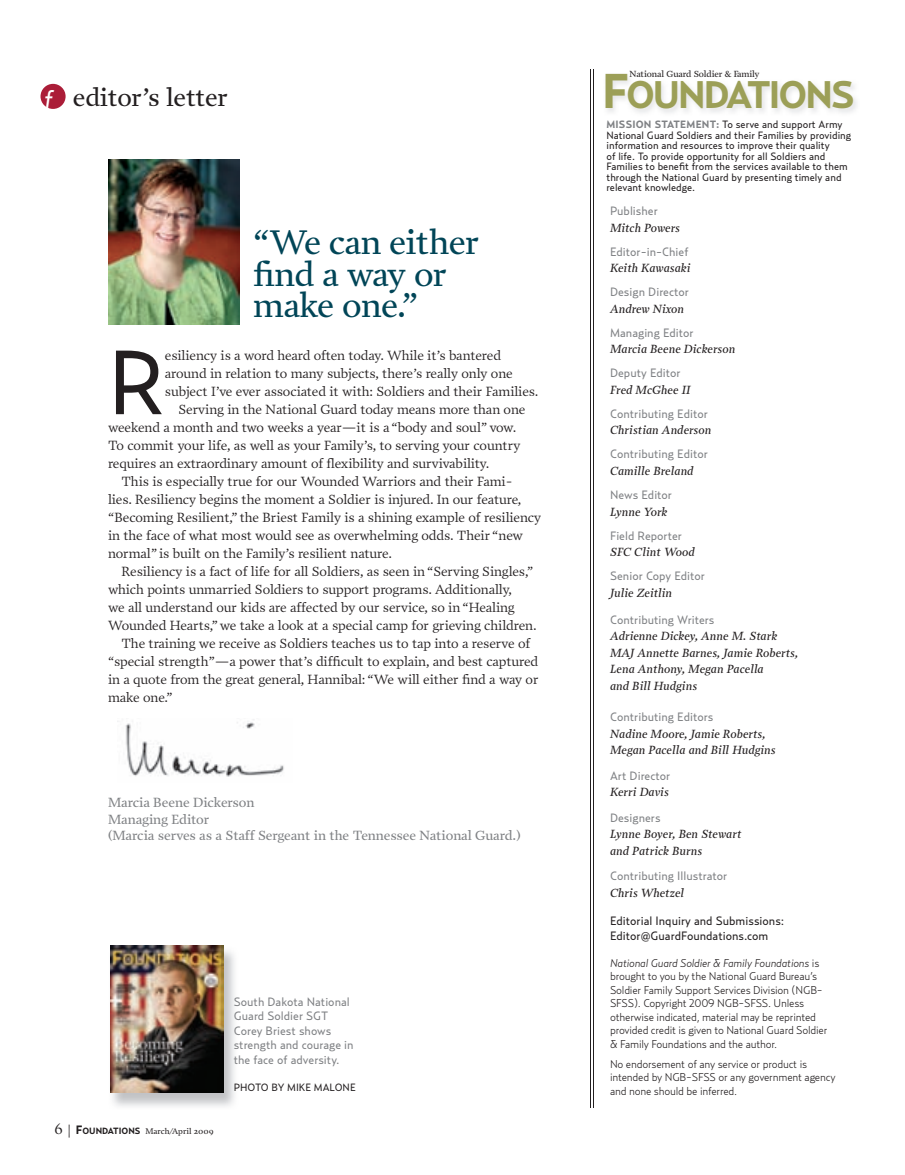
<style>
.page{position:relative;width:905px;height:1175px;background:#fff}
.page>*{position:absolute;margin:0;border:0;box-sizing:border-box;transform-origin:0 0}
.t1{font:90.15px "Relay";color:#231f20}
.t2{font:700 38.1px "Relay";letter-spacing:-.05em;color:#9c9f57}
.t3{font:34.5px/31.5px "Prensa";letter-spacing:-.02em;color:#014557}
.t4{font:25.5px "Prensa";letter-spacing:-.01em;color:#231f20}
.t5{font:italic 25.2px "Relay";color:#fff}
.t6{font:13.5px "Prensa";letter-spacing:-.01em;color:#231f20}
.t7{font:13.5px/16.5px "Prensa";letter-spacing:-.01em;color:#808285}
.t8{font:italic 12px/16.5px "Prensa";color:#231f20}
.t9{font:12px/14.4px "Relay";color:#808285}
.t10{font:12px/14.4px "Relay";color:#231f20}
.t11{font:300 11.25px/13.5px "Relay";letter-spacing:-.02em;color:#231f20}
.t12{font:10.5px/10.5px "Relay";color:#231f20}
.t13{font:9px "Prensa";letter-spacing:-.01em;color:#231f20}
.t14{font:8.25px "Prensa";color:#231f20}
.s1{font-size:15px}
.s2{font-family:"Relay";font-weight:700;font-size:12px}
.s3{font-family:"Relay";font-weight:700;font-size:9px}
.s4{font-size:48.3px}
.s5{font-weight:700;color:#808285}
.s6{font-style:italic}
</style>
<div class="page">
<div style="left:41px;top:84px;width:25px;height:25px;background:#ab1d38;border-radius:50%"></div>
<img style="left:108px;top:159px;width:132px;height:165px">
<img style="left:117px;top:719px;width:167px;height:58px">
<img style="left:110px;top:945px;width:125px;height:162px">
<img style="left:110px;top:945px;width:113px;height:147px">
<hr style="left:593px;top:69px;width:1px;height:1038px;background:#231f20">
<hr style="left:590px;top:69px;width:1px;height:1038px;background:#231f20">
<h3 class="t5" style="left:44px;top:84px;width:10px">f</h3>
<h3 class="t4" style="left:73px;top:82px;width:157px">editor’s letter</h3>
<h3 class="t3" style="left:253px;top:227px;width:228px">“We can either find a way or make one.”</h3>
<h1 class="t1" style="left:108px;top:329px;width:59px">R</h1>
<p class="t6" style="left:165px;top:347px;width:337px">esiliency is a word heard often today. While it’s bantered</p>
<p class="t6" style="left:165px;top:365px;width:349px">around in relation to many subjects, there’s really only one</p>
<p class="t6" style="left:165px;top:383px;width:375px">subject I’ve ever associated it with: Soldiers and their Families.</p>
<p class="t6" style="left:178px;top:401px;width:348px">Serving in the National Guard today means more than one</p>
<p class="t6" style="left:108px;top:419px;width:410px">weekend a month and two weeks a year—it is a “body and soul” vow.</p>
<p class="t6" style="left:108px;top:437px;width:414px">To commit your life, as well as your Family’s, to serving your country</p>
<p class="t6" style="left:108px;top:455px;width:383px">requires an extraordinary amount of flexibility and survivability.</p>
<p class="t6" style="left:122px;top:473px;width:392px">This is especially true for our Wounded Warriors and their Fami-</p>
<p class="t6" style="left:108px;top:491px;width:415px">lies. Resiliency begins the moment a Soldier is injured. In our feature,</p>
<p class="t6" style="left:108px;top:509px;width:435px">“Becoming Resilient,” the Briest Family is a shining example of resiliency</p>
<p class="t6" style="left:108px;top:527px;width:416px">in the face of what most would see as overwhelming odds. Their “new</p>
<p class="t6" style="left:108px;top:545px;width:285px">normal” is built on the Family’s resilient nature.</p>
<p class="t6" style="left:122px;top:563px;width:413px">Resiliency is a fact of life for all Soldiers, as seen in “Serving Singles,”</p>
<p class="t6" style="left:108px;top:581px;width:405px">which points unmarried Soldiers to support programs. Additionally,</p>
<p class="t6" style="left:108px;top:599px;width:408px">we all understand our kids are affected by our service, so in “Healing</p>
<p class="t6" style="left:108px;top:617px;width:430px">Wounded Hearts,” we take a look at a special camp for grieving children.</p>
<p class="t6" style="left:122px;top:635px;width:410px">The training we receive as Soldiers teaches us to tap into a reserve of</p>
<p class="t6" style="left:108px;top:653px;width:432px">“special strength”—a power that’s difficult to explain, and best captured</p>
<p class="t6" style="left:108px;top:671px;width:432px">in a quote from the great general, Hannibal: “We will either find a way or</p>
<p class="t6" style="left:108px;top:689px;width:66px">make one.”</p>
<p class="t7" style="left:108px;top:794px;width:414px">Marcia Beene Dickerson<br>Managing Editor<br>(Marcia serves as a Staff Sergeant in the Tennessee National Guard.)</p>
<p class="t9" style="left:234px;top:994px;width:121px">South Dakota National<br>Guard Soldier SGT<br>Corey Briest shows strength and courage in the face of adversity.</p>
<p class="t12" style="left:234px;top:1081px;width:123px">PHOTO BY MIKE MALONE</p>
<p class="t14" style="left:54px;top:1126px;width:161px"><span class="s1">6 |</span> <span class="s2">F</span><span class="s3">OUNDATIONS</span> March/April 2009</p>
<p class="t13" style="left:629px;top:69px;width:132px">National Guard Soldier &amp; Family</p>
<h2 class="t2" style="left:602px;top:72px;width:254px"><span class="s4">F</span>OUNDATIONS</h2>
<p class="t12" style="left:606px;top:119px;width:246px"><span class="s5">MISSION STATEMENT:</span> To serve and support Army National Guard Soldiers and their Families by providing information and resources to improve their quality<br>of life. To provide opportunity for all Soldiers and Families to benefit from the services available to them through the National Guard by presenting timely and relevant knowledge.</p>
<p class="t9" style="left:610px;top:204px;width:49px">Publisher</p>
<p class="t8" style="left:610px;top:219px;width:71px">Mitch Powers</p>
<p class="t9" style="left:610px;top:244px;width:80px">Editor-in-Chief</p>
<p class="t8" style="left:610px;top:260px;width:82px">Keith Kawasaki</p>
<p class="t9" style="left:610px;top:285px;width:80px">Design Director</p>
<p class="t8" style="left:610px;top:300px;width:75px">Andrew Nixon</p>
<p class="t9" style="left:610px;top:325px;width:85px">Managing Editor</p>
<p class="t8" style="left:610px;top:341px;width:127px">Marcia Beene Dickerson</p>
<p class="t9" style="left:610px;top:366px;width:72px">Deputy Editor</p>
<p class="t8" style="left:610px;top:381px;width:82px">Fred McGhee II</p>
<p class="t9" style="left:610px;top:406px;width:99px">Contributing Editor</p>
<p class="t8" style="left:610px;top:422px;width:103px">Christian Anderson</p>
<p class="t9" style="left:610px;top:447px;width:99px">Contributing Editor</p>
<p class="t8" style="left:610px;top:462px;width:85px">Camille Breland</p>
<p class="t9" style="left:610px;top:487px;width:63px">News Editor</p>
<p class="t8" style="left:610px;top:503px;width:59px">Lynne York</p>
<p class="t9" style="left:610px;top:528px;width:73px">Field Reporter</p>
<p class="t8" style="left:610px;top:543px;width:86px">SFC Clint Wood</p>
<p class="t9" style="left:610px;top:568px;width:96px">Senior Copy Editor</p>
<p class="t8" style="left:610px;top:584px;width:64px">Julie Zeitlin</p>
<p class="t9" style="left:610px;top:612px;width:106px">Contributing Writers</p>
<p class="t8" style="left:610px;top:627px;width:190px">Adrienne Dickey, Anne M. Stark<br>MAJ Annette Barnes, Jamie Roberts,<br>Lena Anthony, Megan Pacella<br>and Bill Hudgins</p>
<p class="t9" style="left:610px;top:709px;width:105px">Contributing Editors</p>
<p class="t8" style="left:610px;top:725px;width:167px">Nadine Moore, Jamie Roberts,<br>Megan Pacella and Bill Hudgins</p>
<p class="t9" style="left:610px;top:768px;width:62px">Art Director</p>
<p class="t8" style="left:610px;top:783px;width:60px">Kerri Davis</p>
<p class="t9" style="left:610px;top:810px;width:52px">Designers</p>
<p class="t8" style="left:610px;top:825px;width:133px">Lynne Boyer, Ben Stewart and Patrick Burns</p>
<p class="t9" style="left:610px;top:868px;width:119px">Contributing Illustrator</p>
<p class="t8" style="left:610px;top:884px;width:76px">Chris Whetzel</p>
<p class="t10" style="left:610px;top:913px;width:176px">Editorial Inquiry and Submissions:<br>Editor@GuardFoundations.com</p>
<p class="t11" style="left:610px;top:956px;width:219px"><span class="s6">National Guard Soldier &amp; Family Foundations</span> is brought to you by the National Guard Bureau’s Soldier Family Support Services Division (NGB-SFSS). Copyright 2009 NGB-SFSS. Unless otherwise indicated, material may be reprinted provided credit is given to National Guard Soldier &amp; Family Foundations and the author.</p>
<p class="t11" style="left:610px;top:1056px;width:227px">No endorsement of any service or product is intended by NGB-SFSS or any government agency and none should be inferred.</p>
</div>
